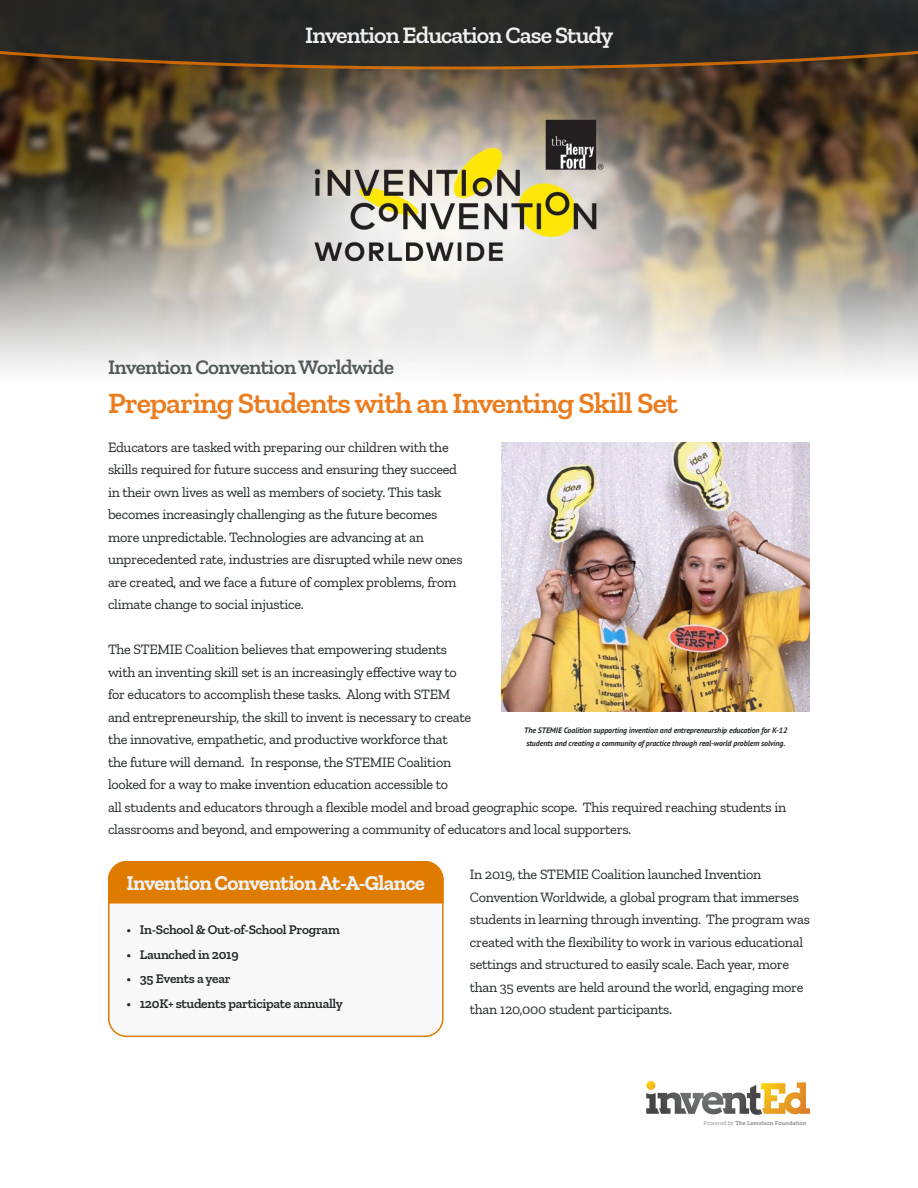
<style>
.page{position:relative;width:918px;height:1188px;background:#fff}
.page>*{position:absolute;margin:0;border:0;box-sizing:border-box;transform-origin:0 0}
.t1{font:600 30px "Zilla Slab";letter-spacing:-.03em;color:#ea7c1f}
.t2{font:600 24px "Zilla Slab";letter-spacing:-.04em;color:#f0f0f3}
.t3{font:700 21px "Zilla Slab";letter-spacing:-.03em;color:#f1f1f4}
.t4{font:600 21px "Zilla Slab";letter-spacing:-.03em;color:#52575a}
.t5{font:14.25px/22.5px "Zilla Slab";letter-spacing:-.02em;color:#23282a}
.t6{font:600 13.5px "Zilla Slab";letter-spacing:-.02em;color:#23282a}
.t7{font:italic 700 7.8px/13.5px "PT Sans";letter-spacing:-.01em;color:#23282a}
.t8{font:5.55px "Museo Slab 700";letter-spacing:-.01em;color:#878b8d}
.s1{font-family:"Museo Slab 300"}
</style>
<div class="page">
<img style="left:0;top:71px;width:918px;height:300px">
<svg style="left:646px;top:1081px;width:164px;height:34px"></svg>
<svg style="left:0;top:0;width:918px;height:71px;background:#312c24"></svg>
<div style="left:109px;top:862px;width:334px;height:174px;background:#f8f8f9;border-radius:18px"></div>
<div style="left:108px;top:861px;width:336px;height:176px;border:2px solid #df7c00;border-radius:18px"></div>
<div style="left:108px;top:861px;width:336px;height:44px;background:#df7c00"></div>
<img style="left:502px;top:443px;width:307px;height:268px">
<h2 class="t2" style="left:305px;top:22px;width:310px">Invention Education Case Study</h2>
<h3 class="t4" style="left:108px;top:355px;width:288px">Invention Convention Worldwide</h3>
<h1 class="t1" style="left:108px;top:386px;width:571px">Preparing Students with an Inventing Skill Set</h1>
<p class="t5" style="left:108px;top:436px;width:356px">Educators are tasked with preparing our children with the skills required for future success and ensuring they succeed in their own lives as well as members of society. This task becomes increasingly challenging as the future becomes more unpredictable. Technologies are advancing at an unprecedented rate, industries are disrupted while new ones are created, and we face a future of complex problems, from climate change to social injustice.</p>
<p class="t5" style="left:108px;top:638px;width:680px">The STEMIE Coalition believes that empowering students<br>with an inventing skill set is an increasingly effective way to<br>for educators to accomplish these tasks. Along with STEM<br>and entrepreneurship, the skill to invent is necessary to create<br>the innovative, empathetic, and productive workforce that<br>the future will demand. In response, the STEMIE Coalition<br>looked for a way to make invention education accessible to<br>all students and educators through a flexible model and broad geographic scope. This required reaching students in classrooms and beyond, and empowering a community of educators and local supporters.</p>
<p class="t5" style="left:470px;top:863px;width:342px">In 2019, the STEMIE Coalition launched Invention Convention Worldwide, a global program that immerses students in learning through inventing. The program was created with the flexibility to work in various educational settings and structured to easily scale. Each year, more than 35 events are held around the world, engaging more than 120,000 student participants.</p>
<p class="t7" style="left:524px;top:723px;width:265px">The STEMIE Coalition supporting invention and entrepreneurship education for K-12 students and creating a community of practice through real-world problem solving.</p>
<h3 class="t3" style="left:126px;top:871px;width:300px">Invention Convention At-A-Glance</h3>
<p class="t6" style="left:126px;top:922px;width:215px">• In-School &amp; Out-of-School Program</p>
<p class="t6" style="left:126px;top:947px;width:114px">• Launched in 2019</p>
<p class="t6" style="left:126px;top:971px;width:106px">• 35 Events a year</p>
<p class="t6" style="left:126px;top:996px;width:218px">• 120K+ students participate annually</p>
<p class="t8" style="left:703px;top:1119px;width:105px"><span class="s1">Powered by</span> The Lemelson Foundation</p>
</div>
